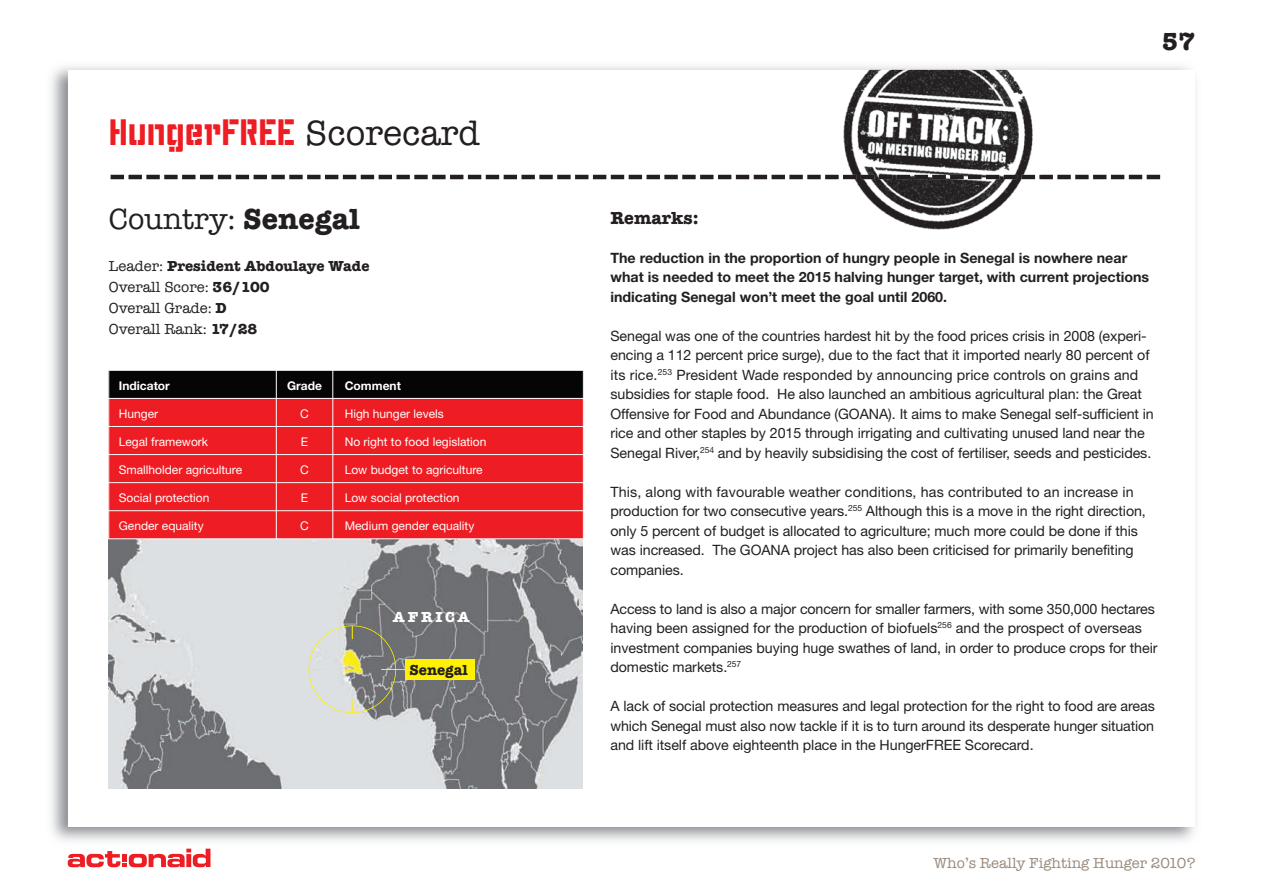
<style>
.page{position:relative;width:1263px;height:893px;background:#fff}
.page>*{position:absolute;margin:0;border:0;box-sizing:border-box;transform-origin:0 0}
.t1{font:36px "Water Tower";color:#ee1d23}
.t2{font:30px "American Typewriter";color:#231f20}
.t3{font:700 25.5px "American Typewriter";color:#231f20}
.t4{font:700 18px "American Typewriter";color:#231f20}
.t5{font:15px/21px "American Typewriter";color:#231f20}
.t6{font:15px "American Typewriter";color:#998b7d}
.t7{font:700 15px "American Typewriter";color:#231f20}
.t8{font:700 15px "American Typewriter";letter-spacing:.185em;color:#fff}
.t9{font:14.25px/19.5px "Helvetica Neue";letter-spacing:-.005em;color:#231f20}
.t10{font:700 14.25px/19.5px "Helvetica Neue";color:#231f20}
.t11{font:12px "Helvetica Neue";color:#fff}
.t12{font:700 12px "Helvetica Neue";color:#fff}
.s1{font-family:"American Typewriter";color:#231f20}
.s2{font-weight:700}
</style>
<div class="page">
<img style="left:109px;top:539px;width:474px;height:249px">
<div style="left:108px;top:370px;width:168px;height:28px;background:#040504"></div>
<div style="left:276px;top:370px;width:57px;height:28px;background:#040504"></div>
<div style="left:333px;top:370px;width:251px;height:28px;background:#040504"></div>
<div style="left:108px;top:398px;width:168px;height:28px;background:#ee1d23"></div>
<div style="left:276px;top:398px;width:57px;height:28px;background:#ee1d23"></div>
<div style="left:333px;top:398px;width:251px;height:28px;background:#ee1d23"></div>
<div style="left:108px;top:426px;width:168px;height:29px;background:#ee1d23"></div>
<div style="left:276px;top:426px;width:57px;height:29px;background:#ee1d23"></div>
<div style="left:333px;top:426px;width:251px;height:29px;background:#ee1d23"></div>
<div style="left:108px;top:455px;width:168px;height:28px;background:#ee1d23"></div>
<div style="left:276px;top:455px;width:57px;height:28px;background:#ee1d23"></div>
<div style="left:333px;top:455px;width:251px;height:28px;background:#ee1d23"></div>
<div style="left:108px;top:483px;width:168px;height:28px;background:#ee1d23"></div>
<div style="left:276px;top:483px;width:57px;height:28px;background:#ee1d23"></div>
<div style="left:333px;top:483px;width:251px;height:28px;background:#ee1d23"></div>
<div style="left:108px;top:511px;width:168px;height:28px;background:#ee1d23"></div>
<div style="left:276px;top:511px;width:57px;height:28px;background:#ee1d23"></div>
<div style="left:333px;top:511px;width:251px;height:28px;background:#ee1d23"></div>
<hr style="left:108px;top:370px;width:1px;height:169px;background:#fff">
<hr style="left:276px;top:370px;width:1px;height:169px;background:#fff">
<hr style="left:332px;top:370px;width:1px;height:169px;background:#fff">
<hr style="left:583px;top:370px;width:1px;height:169px;background:#fff">
<hr style="left:108px;top:370px;width:476px;height:1px;background:#fff">
<hr style="left:108px;top:398px;width:476px;height:1px;background:#fff">
<hr style="left:108px;top:426px;width:476px;height:1px;background:#fff">
<hr style="left:108px;top:454px;width:476px;height:1px;background:#fff">
<hr style="left:108px;top:482px;width:476px;height:1px;background:#fff">
<hr style="left:108px;top:510px;width:476px;height:1px;background:#fff">
<hr style="left:108px;top:538px;width:476px;height:1px;background:#fff">
<svg style="left:124px;top:175px;width:1023px;height:4px"></svg>
<hr style="left:111px;top:175px;width:13px;height:4px;background:#231f20">
<hr style="left:1147px;top:175px;width:13px;height:4px;background:#231f20">
<svg style="left:68px;top:849px;width:142px;height:18px"></svg>
<div style="left:309px;top:625px;width:87px;height:88px;border:2px solid #fff101;border-radius:50%"></div>
<svg style="left:309px;top:669px;width:14px;height:1px"></svg>
<svg style="left:381px;top:669px;width:24px;height:1px"></svg>
<svg style="left:352px;top:626px;width:1px;height:13px"></svg>
<svg style="left:352px;top:699px;width:1px;height:13px"></svg>
<div style="left:405px;top:659px;width:69px;height:21px;background:#fff101"></div>
<img style="left:838px;top:70px;width:211px;height:160px">
<img style="left:838px;top:175px;width:204px;height:4px">
<h1 class="t1" style="left:109px;top:109px;width:373px">HungerFREE <span class="s1">Scorecard</span></h1>
<h2 class="t2" style="left:109px;top:202px;width:253px">Country: <span class="s2">Senegal</span></h2>
<p class="t5" style="left:109px;top:256px;width:262px">Leader: <span class="s2">President Abdoulaye Wade<br></span>Overall Score: <span class="s2">36/100<br></span>Overall Grade: <span class="s2">D<br></span>Overall Rank: <span class="s2">17/28</span></p>
<p class="t12" style="left:119px;top:378px;width:53px">Indicator</p>
<p class="t12" style="left:287px;top:378px;width:36px">Grade</p>
<p class="t12" style="left:345px;top:378px;width:58px">Comment</p>
<p class="t11" style="left:119px;top:406px;width:41px">Hunger</p>
<p class="t11" style="left:300px;top:406px;width:10px">C</p>
<p class="t11" style="left:345px;top:406px;width:101px">High hunger levels</p>
<p class="t11" style="left:119px;top:434px;width:91px">Legal framework</p>
<p class="t11" style="left:301px;top:434px;width:9px">E</p>
<p class="t11" style="left:345px;top:434px;width:143px">No right to food legislation</p>
<p class="t11" style="left:119px;top:462px;width:125px">Smallholder agriculture</p>
<p class="t11" style="left:300px;top:462px;width:10px">C</p>
<p class="t11" style="left:345px;top:462px;width:139px">Low budget to agriculture</p>
<p class="t11" style="left:119px;top:490px;width:92px">Social protection</p>
<p class="t11" style="left:301px;top:490px;width:9px">E</p>
<p class="t11" style="left:345px;top:490px;width:116px">Low social protection</p>
<p class="t11" style="left:119px;top:518px;width:86px">Gender equality</p>
<p class="t11" style="left:300px;top:518px;width:10px">C</p>
<p class="t11" style="left:345px;top:518px;width:131px">Medium gender equality</p>
<p class="t8" style="left:393px;top:607px;width:78px">AFRICA</p>
<p class="t7" style="left:409px;top:660px;width:60px">Senegal</p>
<h3 class="t3" style="left:1162px;top:26px;width:35px">57</h3>
<p class="t4" style="left:610px;top:207px;width:90px">Remarks:</p>
<p class="t10" style="left:610px;top:247px;width:540px">The reduction in the proportion of hungry people in Senegal is nowhere near what is needed to meet the 2015 halving hunger target, with current projections indicating Senegal won’t meet the goal until 2060.</p>
<p class="t9" style="left:610px;top:326px;width:545px">Senegal was one of the countries hardest hit by the food prices crisis in 2008 (experi&shy;encing a 112 percent price surge), due to the fact that it imported nearly 80 percent of its rice.<sup>253</sup> President Wade responded by announcing price controls on grains and subsidies for staple food. He also launched an ambitious agricultural plan: the Great Offensive for Food and Abundance (GOANA). It aims to make Senegal self-sufficient in rice and other staples by 2015 through irrigating and cultivating unused land near the Senegal River,<sup>254</sup> and by heavily subsidising the cost of fertiliser, seeds and pesticides.</p>
<p class="t9" style="left:610px;top:482px;width:537px">This, along with favourable weather conditions, has contributed to an increase in production for two consecutive years.<sup>255</sup> Although this is a move in the right direction, only 5 percent of budget is allocated to agriculture; much more could be done if this was increased. The GOANA project has also been criticised for primarily benefiting companies.</p>
<p class="t9" style="left:610px;top:599px;width:549px">Access to land is also a major concern for smaller farmers, with some 350,000 hectares having been assigned for the production of biofuels<sup>256</sup> and the prospect of overseas investment companies buying huge swathes of land, in order to produce crops for their domestic markets.<sup>257</sup></p>
<p class="t9" style="left:610px;top:696px;width:546px;text-align:justify">A lack of social protection measures and legal protection for the right to food are areas which Senegal must also now tackle if it is to turn around its desperate hunger situation and lift itself above eighteenth place in the HungerFREE Scorecard.</p>
<p class="t6" style="left:933px;top:854px;width:264px">Who’s Really Fighting Hunger 2010?</p>
</div>
